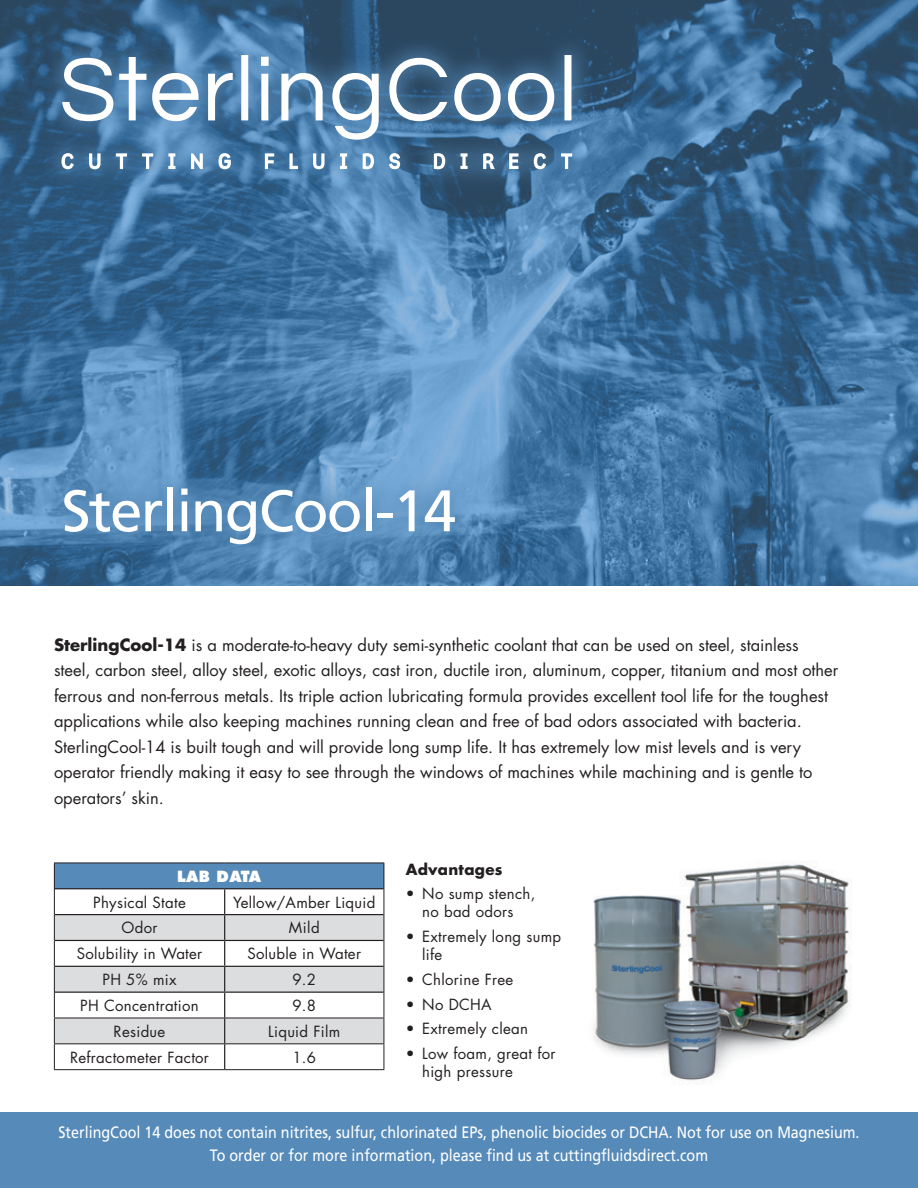
<style>
.page{position:relative;width:918px;height:1188px;background:#fff}
.page>*{position:absolute;margin:0;border:0;box-sizing:border-box;transform-origin:0 0}
.t1{font:58.5px "Frutiger";letter-spacing:-.03em;color:#fff}
.t2{font:16.5px/25.5px "Futura";color:#231f20}
.t3{font:16.5px/22.5px "Frutiger";color:#fff;text-align:center;scale:.87 1}
.t4{font:15px/18px "Futura";letter-spacing:.02em;color:#231f20}
.t5{font:700 15px "Futura";letter-spacing:.02em;color:#231f20}
.t6{font:800 15px "Futura";letter-spacing:.02em;color:#fff}
.s1{font-weight:700}
</style>
<div class="page">
<img style="left:593px;top:862px;width:259px;height:219px">
<hr style="left:54px;top:1069px;width:171px;height:1px;background:#231f20">
<hr style="left:225px;top:1069px;width:159px;height:1px;background:#231f20">
<svg style="left:54px;top:863px;width:331px;height:206px"></svg>
<div style="left:0;top:1112px;width:918px;height:76px;background:#558ab9"></div>
<img style="left:0;top:0;width:918px;height:585px">
<svg style="left:41px;top:34px;width:552px;height:157px;background:#3c688f"></svg>
<svg style="left:62px;top:55px;width:509px;height:85px"></svg>
<svg style="left:61px;top:153px;width:511px;height:16px"></svg>
<svg style="left:36px;top:459px;width:447px;height:114px;background:#5489b7"></svg>
<h1 class="t1" style="left:62px;top:477px;width:396px">SterlingCool-14</h1>
<p class="t2" style="left:54px;top:632px;width:786px"><span class="s1">SterlingCool-14</span> is a moderate-to-heavy duty semi-synthetic coolant that can be used on steel, stainless steel, carbon steel, alloy steel, exotic alloys, cast iron, ductile iron, aluminum, copper, titanium and most other ferrous and non-ferrous metals. Its triple action lubricating formula provides excellent tool life for the toughest applications while also keeping machines running clean and free of bad odors associated with bacteria.<br>SterlingCool-14 is built tough and will provide long sump life. It has extremely low mist levels and is very operator friendly making it easy to see through the windows of machines while machining and is gentle to operators’ skin.</p>
<p class="t6" style="left:177px;top:867px;width:86px">LAB DATA</p>
<p class="t4" style="left:93px;top:893px;width:94px">Physical State</p>
<p class="t4" style="left:233px;top:893px;width:144px">Yellow/Amber Liquid</p>
<p class="t4" style="left:122px;top:919px;width:37px">Odor</p>
<p class="t4" style="left:289px;top:919px;width:32px">Mild</p>
<p class="t4" style="left:77px;top:945px;width:127px">Solubility in Water</p>
<p class="t4" style="left:248px;top:945px;width:115px">Soluble in Water</p>
<p class="t4" style="left:103px;top:970px;width:76px">PH 5% mix</p>
<p class="t4" style="left:292px;top:970px;width:25px">9.2</p>
<p class="t4" style="left:80px;top:996px;width:120px">PH Concentration</p>
<p class="t4" style="left:292px;top:996px;width:25px">9.8</p>
<p class="t4" style="left:114px;top:1022px;width:53px">Residue</p>
<p class="t4" style="left:268px;top:1022px;width:74px">Liquid Film</p>
<p class="t4" style="left:70px;top:1048px;width:140px">Refractometer Factor</p>
<p class="t4" style="left:292px;top:1048px;width:25px">1.6</p>
<p class="t5" style="left:406px;top:859px;width:98px">Advantages</p>
<p class="t4" style="left:406px;top:885px;width:131px;text-align:center">• No sump stench, no bad odors</p>
<p class="t4" style="left:422px;top:927px;width:141px;text-indent:-16px">• Extremely long sump life</p>
<p class="t4" style="left:406px;top:970px;width:109px">• Chlorine Free</p>
<p class="t4" style="left:406px;top:995px;width:87px">• No DCHA</p>
<p class="t4" style="left:406px;top:1020px;width:124px">• Extremely clean</p>
<p class="t4" style="left:422px;top:1044px;width:135px;text-indent:-16px">• Low foam, great for high pressure</p>
<p class="t3" style="left:58px;top:1121px;width:922px">SterlingCool 14 does not contain nitrites, sulfur, chlorinated EPs, phenolic biocides or DCHA. Not for use on Magnesium.<br>To order or for more information, please find us at cuttingfluidsdirect.com</p>
</div>
